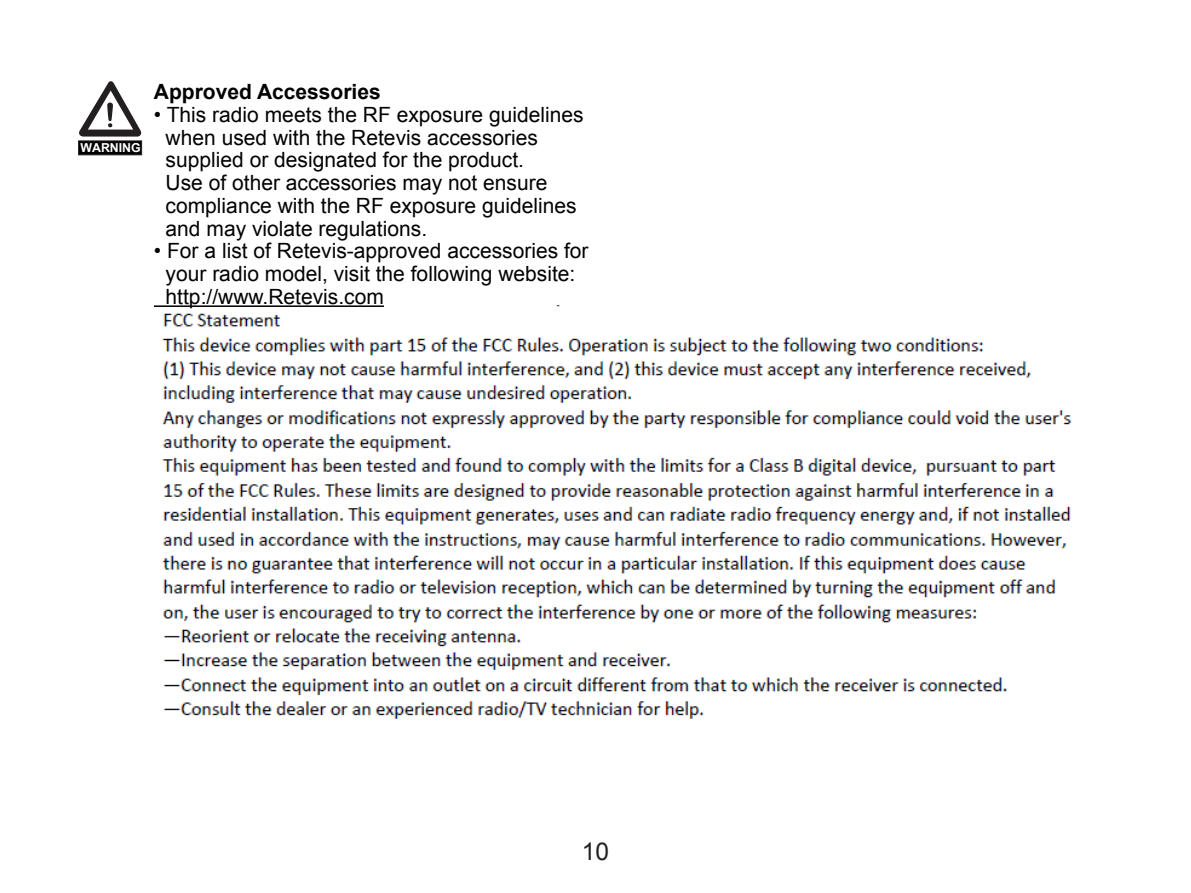
<style>
.page{position:relative;width:1191px;height:893px;background:#fff}
.page>*{position:absolute;margin:0;border:0;box-sizing:border-box;transform-origin:0 0}
.t1{font:24.5px "Arial";color:#231f20}
.t2{font:21px/22.8px "Arial";color:#030303}
.t3{font:700 21px "Arial";color:#030303}
.t4{font:700 12.25px "Arial";color:#fff}
</style>
<div class="page">
<img style="left:153px;top:305px;width:919px;height:414px">
<svg style="left:79px;top:81px;width:62px;height:56px"></svg>
<div style="left:78px;top:141px;width:64px;height:14px;background:#010202;border:1px solid #231f20"></div>
<hr style="left:154px;top:305px;width:230px;height:2px;background:#030303">
<p class="t4" style="left:80px;top:140px;width:62px">WARNING</p>
<p class="t3" style="left:154px;top:78px;width:228px">Approved Accessories</p>
<p class="t2" style="left:166px;top:103px;width:419px;text-indent:-12px">• This radio meets the RF exposure guidelines when used with the Retevis accessories supplied or designated for the product.<br>Use of other accessories may not ensure compliance with the RF exposure guidelines and may violate regulations.</p>
<p class="t2" style="left:166px;top:240px;width:424px;text-indent:-12px">• For a list of Retevis-approved accessories for your radio model, visit the following website: http://www.Retevis.com</p>
<p class="t1" style="left:582px;top:835px;width:29px">10</p>
</div>
